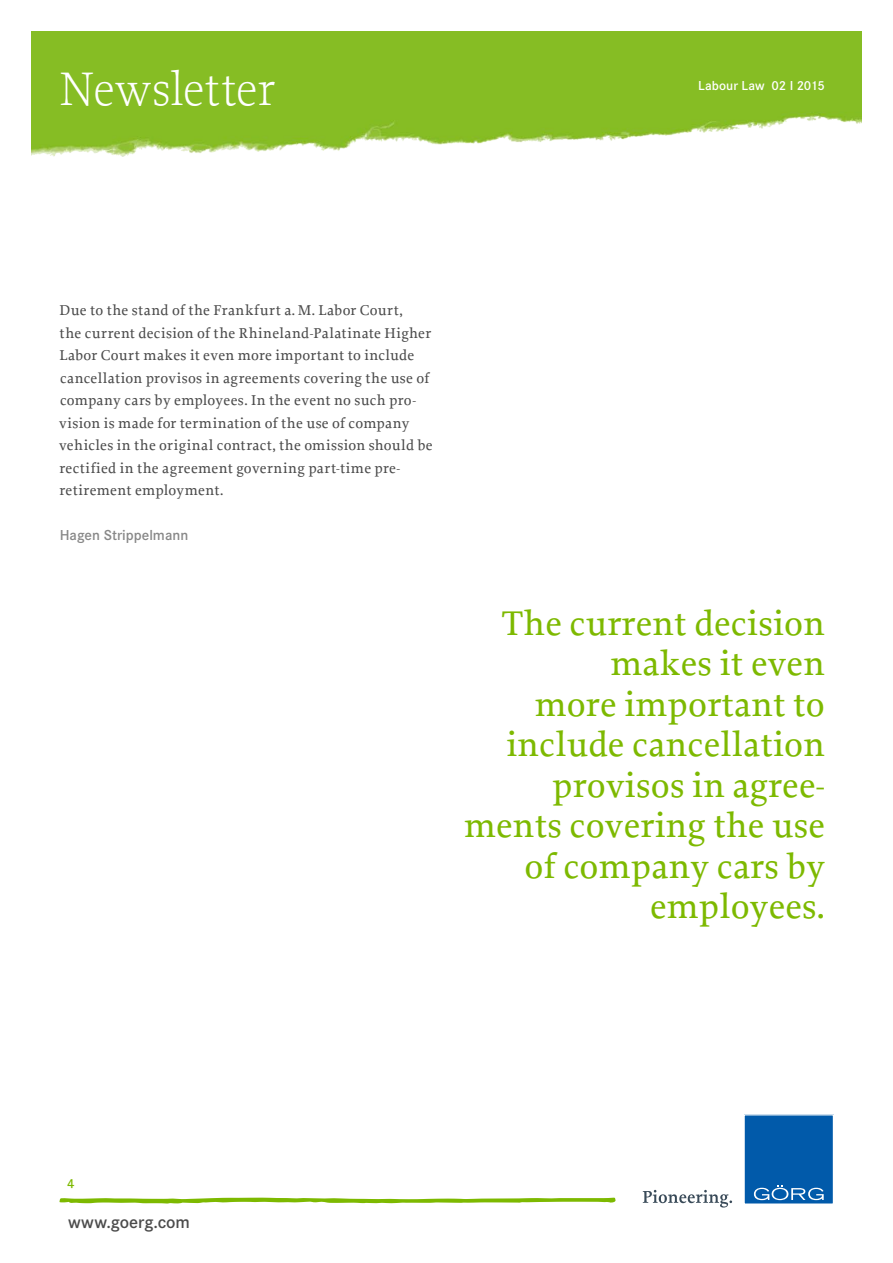
<style>
.page{position:relative;width:893px;height:1263px;background:#fff}
.page>*{position:absolute;margin:0;border:0;box-sizing:border-box;transform-origin:0 0}
.t1{font:300 49.5px "Proforma";letter-spacing:-.01em;color:#fff}
.t2{font:500 36px/40.5px "Proforma";letter-spacing:.005em;color:#7db900;text-align:right}
.t3{font:600 18px "Corporate S";letter-spacing:-.005em;color:#4b4b4b}
.t4{font:500 15px/22.5px "Proforma";letter-spacing:.025em;color:#4b4b4b}
.t5{font:600 15px "Corporate S";color:#888}
.t6{font:600 13.5px "Corporate S";letter-spacing:.005em;color:#fff}
.t7{font:600 13.5px "Corporate S";color:#7db900}
</style>
<div class="page">
<img style="left:32px;top:32px;width:829px;height:125px">
<svg style="left:59px;top:1197px;width:557px;height:7px"></svg>
<div style="left:744px;top:1115px;width:89px;height:89px;background:#015aaa"></div>
<svg style="left:754px;top:1185px;width:70px;height:15px"></svg>
<svg style="left:643px;top:1190px;width:89px;height:17px"></svg>
<h1 class="t1" style="left:60px;top:59px;width:217px">Newsletter</h1>
<p class="t6" style="left:698px;top:78px;width:128px">Labour Law 02 I 2015</p>
<p class="t4" style="left:59px;top:299px;width:375px">Due to the stand of the Frankfurt a. M. Labor Court,<br>the current decision of the Rhineland-Palatinate Higher Labor Court makes it even more important to include cancellation provisos in agreements covering the use of company cars by employees. In the event no such pro&shy;vision is made for termination of the use of company vehicles in the original contract, the omission should be rectified in the agreement governing part-time pre&shy;retirement employment.</p>
<p class="t5" style="left:60px;top:526px;width:130px">Hagen Strippelmann</p>
<h2 class="t2" style="left:464px;top:602px;width:362px">The current decision makes it even<br>more important to include cancellation provisos in agree&shy;ments covering the use of company cars by employees.</h2>
<p class="t7" style="left:67px;top:1175px;width:9px">4</p>
<p class="t3" style="left:68px;top:1212px;width:123px">www.goerg.com</p>
</div>
